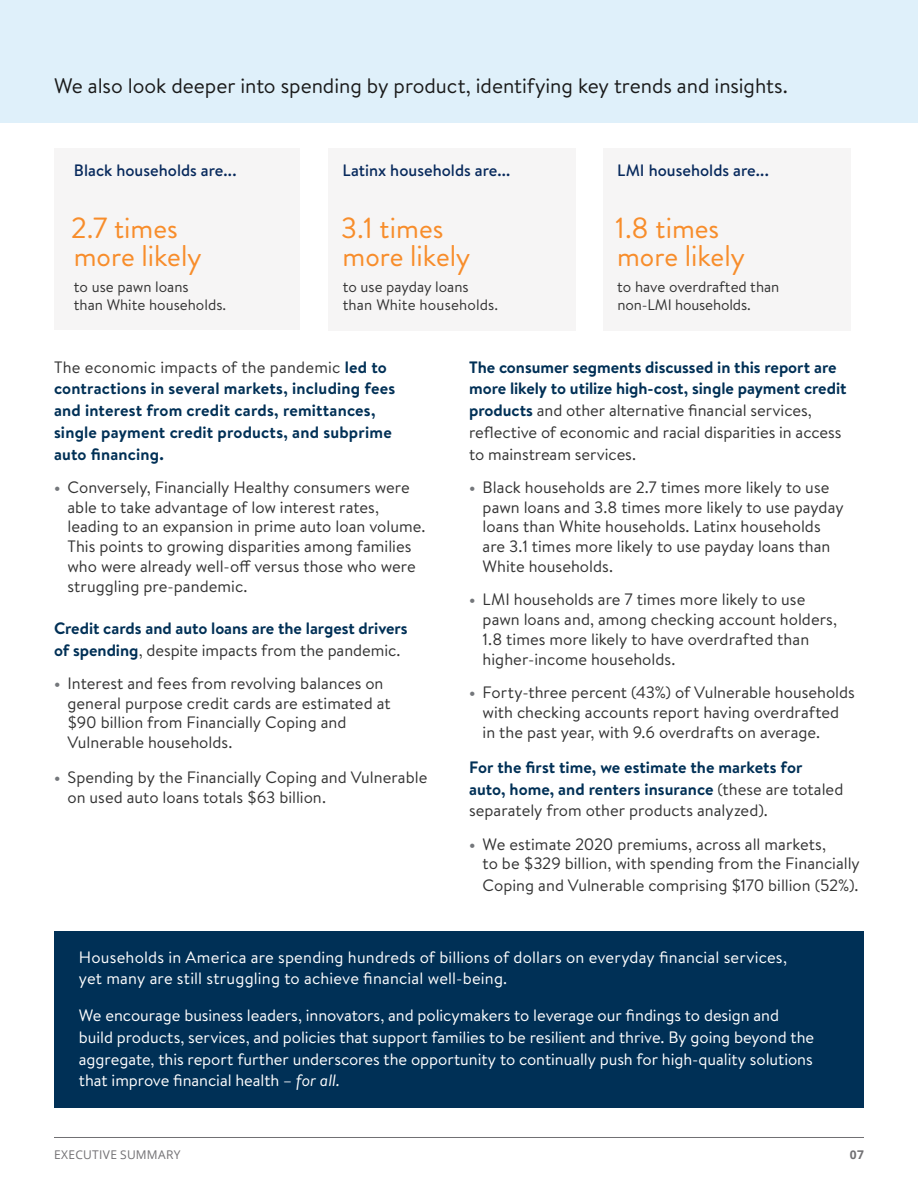
<style>
.page{position:relative;width:918px;height:1188px;background:#fff}
.page>*{position:absolute;margin:0;border:0;box-sizing:border-box;transform-origin:0 0}
.t1{font:30px/28.5px "Brandon Grotesque";color:#f88d2b}
.t2{font:21px "Brandon Text";letter-spacing:-.005em;color:#1a1a1a}
.Body_Text_-_Align_Le{font:16.5px/19.8px "Brandon Text";color:#333}
.Body_Text_-_Align_Le-2{font:16.5px/21.8px "Brandon Text";color:#fff}
.Body_Text_-_Align_Le-3{font:700 16.5px/21.8px "Brandon Text";letter-spacing:.005em;color:#003056}
.Body_Text_-_Align_Le-4{font:500 16.5px "Brandon Text";color:#07295c}
.t3{font:15.15px/18.1px "Brandon Text";color:#333}
.t4{font:12px "Open Sans";letter-spacing:.03em;color:#717073}
.t5{font:700 12px "Open Sans";color:#717073}
.s1{font-weight:400;color:#333}
.s2{font-weight:700;color:#74777b}
.s3{font-weight:700;color:#003056}
.s4{font-style:italic}
</style>
<div class="page">
<hr style="left:54px;top:1137px;width:810px;height:1px;background:#717073">
<div style="left:0;top:0;width:918px;height:122px;background:#dff0fa"></div>
<div style="left:54px;top:932px;width:810px;height:176px;background:#003056"></div>
<div style="left:54px;top:149px;width:246px;height:181px;background:#f6f5f5"></div>
<div style="left:328px;top:149px;width:248px;height:182px;background:#f6f5f5"></div>
<div style="left:603px;top:149px;width:248px;height:182px;background:#f6f5f5"></div>
<p class="t2" style="left:54px;top:72px;width:736px">We also look deeper into spending by product, identifying key trends and insights.</p>
<p class="Body_Text_-_Align_Le-4" style="left:74px;top:159px;width:164px">Black households are...</p>
<p class="t1" style="left:71px;top:214px;width:132px">2.7 times more likely</p>
<p class="t3" style="left:74px;top:277px;width:154px">to use pawn loans<br>than White households.</p>
<p class="Body_Text_-_Align_Le-4" style="left:343px;top:159px;width:169px">Latinx households are...</p>
<p class="t1" style="left:341px;top:214px;width:131px">3.1 times more likely</p>
<p class="t3" style="left:343px;top:277px;width:157px">to use payday loans than White households.</p>
<p class="Body_Text_-_Align_Le-4" style="left:617px;top:159px;width:153px">LMI households are...</p>
<p class="t1" style="left:615px;top:214px;width:131px">1.8 times more likely</p>
<p class="t3" style="left:617px;top:277px;width:164px">to have overdrafted than non-LMI households.</p>
<p class="Body_Text_-_Align_Le-3" style="left:54px;top:356px;width:343px"><span class="s1">The economic impacts of the pandemic</span> led to contractions in several markets, including fees and interest from credit cards, remittances, single payment credit products, and subprime auto financing.</p>
<p class="Body_Text_-_Align_Le" style="left:68px;top:477px;width:360px;text-indent:-14px"><span class="s2">•</span> Conversely, Financially Healthy consumers were able to take advantage of low interest rates, leading to an expansion in prime auto loan volume.<br>This points to growing disparities among families who were already well-off versus those who were struggling pre-pandemic.</p>
<p class="Body_Text_-_Align_Le-3" style="left:54px;top:617px;width:355px">Credit cards and auto loans are the largest drivers of spending<span class="s1">, despite impacts from the pandemic.</span></p>
<p class="Body_Text_-_Align_Le" style="left:68px;top:673px;width:325px;text-indent:-14px"><span class="s2">•</span> Interest and fees from revolving balances on general purpose credit cards are estimated at $90 billion from Financially Coping and Vulnerable households.</p>
<p class="Body_Text_-_Align_Le" style="left:68px;top:767px;width:361px;text-indent:-14px"><span class="s2">•</span> Spending by the Financially Coping and Vulnerable on used auto loans totals $63 billion.</p>
<p class="Body_Text_-_Align_Le" style="left:469px;top:355px;width:379px;line-height:21.8px"><span class="s3">The consumer segments discussed in this report are more likely to utilize high-cost, single payment credit products</span> and other alternative financial services, reflective of economic and racial disparities in access to mainstream services.</p>
<p class="Body_Text_-_Align_Le" style="left:483px;top:477px;width:362px;text-indent:-14px"><span class="s2">•</span> Black households are 2.7 times more likely to use pawn loans and 3.8 times more likely to use payday loans than White households. Latinx households are 3.1 times more likely to use payday loans than White households.</p>
<p class="Body_Text_-_Align_Le" style="left:483px;top:589px;width:356px;text-indent:-14px"><span class="s2">•</span> LMI households are 7 times more likely to use pawn loans and, among checking account holders, 1.8 times more likely to have overdrafted than higher-income households.</p>
<p class="Body_Text_-_Align_Le" style="left:483px;top:682px;width:374px;text-indent:-14px"><span class="s2">•</span> Forty-three percent (43%) of Vulnerable households with checking accounts report having overdrafted in the past year, with 9.6 overdrafts on average.</p>
<p class="Body_Text_-_Align_Le-3" style="left:469px;top:756px;width:376px">For the first time, we estimate the markets for<br>auto, home, and renters insurance <span class="s1">(these are totaled separately from other products analyzed).</span></p>
<p class="Body_Text_-_Align_Le" style="left:483px;top:833px;width:379px;text-indent:-14px"><span class="s2">•</span> We estimate 2020 premiums, across all markets,<br>to be $329 billion, with spending from the Financially</p>
<p class="Body_Text_-_Align_Le" style="left:483px;top:875px;width:377px">Coping and Vulnerable comprising $170 billion (52%).</p>
<p class="Body_Text_-_Align_Le-2" style="left:79px;top:945px;width:710px">Households in America are spending hundreds of billions of dollars on everyday financial services, yet many are still struggling to achieve financial well-being.</p>
<p class="Body_Text_-_Align_Le-2" style="left:79px;top:1004px;width:737px">We encourage business leaders, innovators, and policymakers to leverage our findings to design and build products, services, and policies that support families to be resilient and thrive. By going beyond the aggregate, this report further underscores the opportunity to continually push for high-quality solutions that improve financial health – <span class="s4">for all.</span></p>
<p class="t4" style="left:54px;top:1147px;width:128px">EXECUTIVE SUMMARY</p>
<p class="t5" style="left:850px;top:1146px;width:16px">07</p>
</div>
